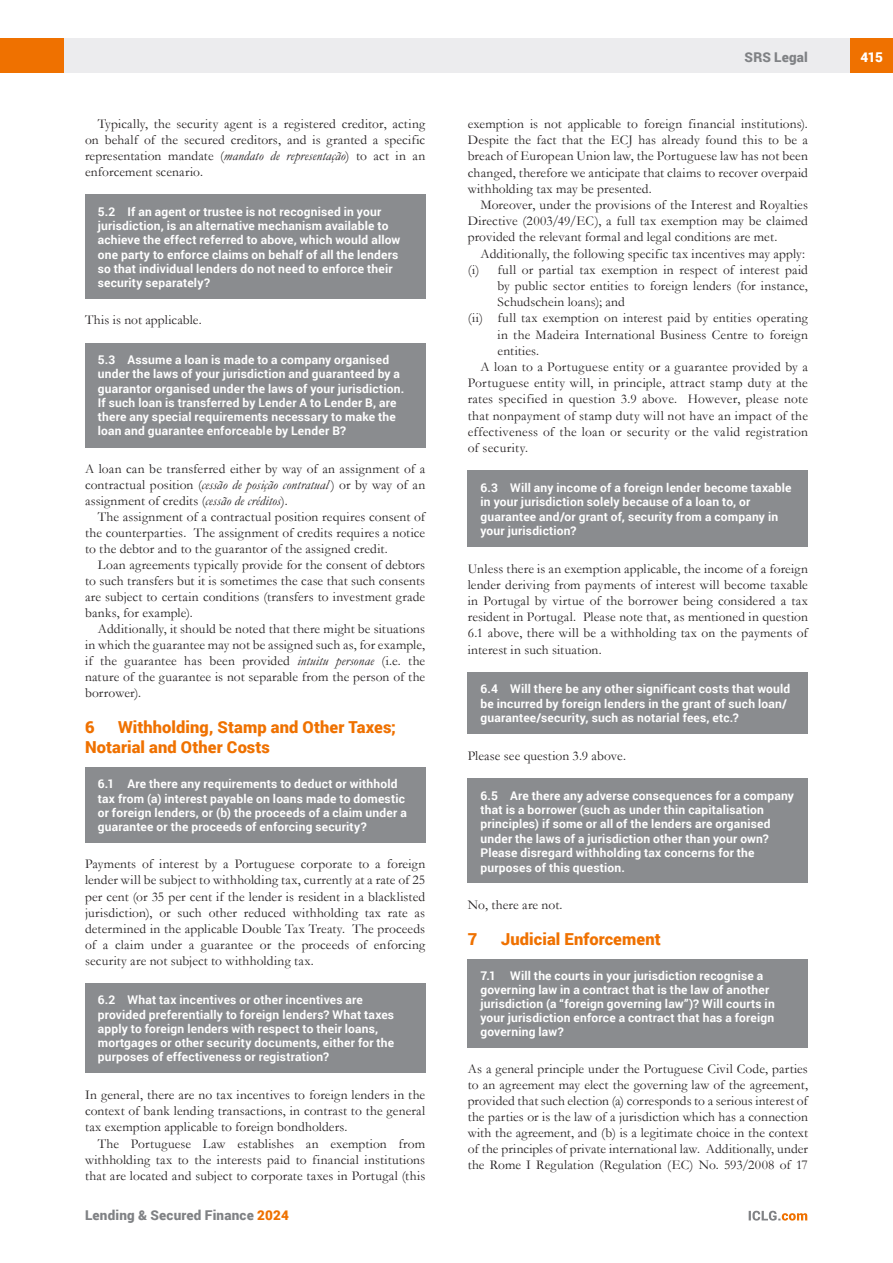
<style>
.page{position:relative;width:893px;height:1263px;background:#fff}
.page>*{position:absolute;margin:0;border:0;box-sizing:border-box;transform-origin:0 0}
.t1{font:900 16.5px/19.6px "Roboto";letter-spacing:.005em;color:#ef7100}
.t2{font:13.5px/16px "Garamond";letter-spacing:.01em;color:#231f20;text-align:justify}
.t3{font:900 13.5px "Roboto";letter-spacing:.015em;color:#808285}
.t4{font:900 13.5px "Roboto";color:#fff}
.t5{font:700 12px/14.2px "Roboto";letter-spacing:.015em;color:#fff}
.s1{font-style:italic}
.s2{color:#ef7100}
</style>
<div class="page">
<div style="left:64px;top:38px;width:786px;height:34px;background:#ececee"></div>
<div style="left:850px;top:38px;width:43px;height:34px;background:#ef7100"></div>
<div style="left:0;top:38px;width:64px;height:34px;background:#ef7100"></div>
<svg style="left:749px;top:1211px;width:58px;height:9px"></svg>
<div style="left:468px;top:471px;width:340px;height:76px;background:#8a8c8f"></div>
<div style="left:468px;top:672px;width:340px;height:62px;background:#8a8c8f"></div>
<div style="left:468px;top:778px;width:340px;height:105px;background:#8a8c8f"></div>
<div style="left:468px;top:959px;width:340px;height:89px;background:#8a8c8f"></div>
<div style="left:85px;top:195px;width:340px;height:104px;background:#8a8c8f"></div>
<div style="left:85px;top:343px;width:340px;height:104px;background:#8a8c8f"></div>
<div style="left:85px;top:767px;width:340px;height:76px;background:#8a8c8f"></div>
<div style="left:85px;top:983px;width:340px;height:90px;background:#8a8c8f"></div>
<p class="t2" style="left:85px;top:115px;width:342px;text-indent:13px">Typically, the security agent is a registered creditor, acting on behalf of the secured creditors, and is granted a specific representation mandate (<span class="s1">mandato de representação</span>) to act in an enforcement scenario.</p>
<p class="t5" style="left:98px;top:204px;width:304px">5.2 If an agent or trustee is not recognised in your jurisdiction, is an alternative mechanism available to achieve the effect referred to above, which would allow one party to enforce claims on behalf of all the lenders so that individual lenders do not need to enforce their security separately?</p>
<p class="t2" style="left:85px;top:312px;width:118px">This is not applicable.</p>
<p class="t5" style="left:98px;top:352px;width:308px">5.3 Assume a loan is made to a company organised under the laws of your jurisdiction and guaranteed by a guarantor organised under the laws of your jurisdiction.<br>If such loan is transferred by Lender A to Lender B, are there any special requirements necessary to make the loan and guarantee enforceable by Lender B?</p>
<p class="t2" style="left:85px;top:460px;width:342px">A loan can be transferred either by way of an assignment of a contractual position (<span class="s1">cessão de posição contratual</span> ) or by way of an assignment of credits (<span class="s1">cessão de créditos</span>).</p>
<p class="t2" style="left:85px;top:508px;width:342px;text-indent:13px">The assignment of a contractual position requires consent of the counterparties. The assignment of credits requires a notice to the debtor and to the guarantor of the assigned credit.</p>
<p class="t2" style="left:85px;top:556px;width:342px;text-indent:13px">Loan agreements typically provide for the consent of debtors to such transfers but it is sometimes the case that such consents are subject to certain conditions (transfers to investment grade banks, for example).</p>
<p class="t2" style="left:85px;top:621px;width:342px;text-indent:13px">Additionally, it should be noted that there might be situations in which the guarantee may not be assigned such as, for example, if the guarantee has been provided <span class="s1">intuitu personae</span> (i.e. the nature of the guarantee is not separable from the person of the borrower).</p>
<p class="t1" style="left:85px;top:717px;width:11px">6</p>
<p class="t1" style="left:85px;top:717px;width:312px;text-indent:33px">Withholding, Stamp and Other Taxes;<br>Notarial and Other Costs</p>
<p class="t5" style="left:98px;top:776px;width:311px">6.1 Are there any requirements to deduct or withhold tax from (a) interest payable on loans made to domestic or foreign lenders, or (b) the proceeds of a claim under a guarantee or the proceeds of enforcing security?</p>
<p class="t2" style="left:85px;top:856px;width:342px">Payments of interest by a Portuguese corporate to a foreign lender will be subject to withholding tax, currently at a rate of 25 per cent (or 35 per cent if the lender is resident in a blacklisted jurisdiction), or such other reduced withholding tax rate as determined in the applicable Double Tax Treaty. The proceeds of a claim under a guarantee or the proceeds of enforcing security are not subject to withholding tax.</p>
<p class="t5" style="left:98px;top:992px;width:298px">6.2 What tax incentives or other incentives are provided preferentially to foreign lenders? What taxes apply to foreign lenders with respect to their loans, mortgages or other security documents, either for the purposes of effectiveness or registration?</p>
<p class="t2" style="left:85px;top:1086px;width:342px">In general, there are no tax incentives to foreign lenders in the context of bank lending transactions, in contrast to the general tax exemption applicable to foreign bondholders.</p>
<p class="t2" style="left:85px;top:1135px;width:342px;text-indent:13px">The Portuguese Law establishes an exemption from withholding tax to the interests paid to financial institutions that are located and subject to corporate taxes in Portugal (this</p>
<p class="t3" style="left:85px;top:1206px;width:205px">Lending &amp; Secured Finance <span class="s2">2024</span></p>
<p class="t3" style="left:745px;top:48px;width:65px">SRS Legal</p>
<p class="t4" style="left:860px;top:48px;width:24px">415</p>
<p class="t2" style="left:468px;top:115px;width:342px">exemption is not applicable to foreign financial institutions).<br>Despite the fact that the ECJ has already found this to be a breach of European Union law, the Portuguese law has not been changed, therefore we anticipate that claims to recover overpaid withholding tax may be presented.</p>
<p class="t2" style="left:468px;top:196px;width:342px;text-indent:13px">Moreover, under the provisions of the Interest and Royalties Directive (2003/49/EC), a full tax exemption may be claimed provided the relevant formal and legal conditions are met.</p>
<p class="t2" style="left:480px;top:245px;width:326px">Additionally, the following specific tax incentives may apply:</p>
<p class="t2" style="left:468px;top:261px;width:342px">(i) full or partial tax exemption in respect of interest paid</p>
<p class="t2" style="left:497px;top:277px;width:312px">by public sector entities to foreign lenders (for instance,</p>
<p class="t2" style="left:497px;top:293px;width:129px">Schudschein loans); and</p>
<p class="t2" style="left:468px;top:310px;width:342px">(ii) full tax exemption on interest paid by entities operating</p>
<p class="t2" style="left:497px;top:326px;width:312px">in the Madeira International Business Centre to foreign</p>
<p class="t2" style="left:497px;top:342px;width:43px">entities.</p>
<p class="t2" style="left:480px;top:358px;width:329px">A loan to a Portuguese entity or a guarantee provided by a</p>
<p class="t2" style="left:468px;top:374px;width:342px">Portuguese entity will, in principle, attract stamp duty at the</p>
<p class="t2" style="left:468px;top:391px;width:342px">rates specified in question 3.9 above. However, please note</p>
<p class="t2" style="left:468px;top:407px;width:342px">that nonpayment of stamp duty will not have an impact of the</p>
<p class="t2" style="left:468px;top:423px;width:342px">effectiveness of the loan or security or the valid registration</p>
<p class="t2" style="left:468px;top:439px;width:62px">of security.</p>
<p class="t5" style="left:480px;top:480px;width:313px">6.3 Will any income of a foreign lender become taxable in your jurisdiction solely because of a loan to, or guarantee and/or grant of, security from a company in your jurisdiction?</p>
<p class="t2" style="left:468px;top:560px;width:342px">Unless there is an exemption applicable, the income of a foreign lender deriving from payments of interest will become taxable in Portugal by virtue of the borrower being considered a tax resident in Portugal. Please note that, as mentioned in question 6.1 above, there will be a withholding tax on the payments of interest in such situation.</p>
<p class="t5" style="left:480px;top:681px;width:311px">6.4 Will there be any other significant costs that would be incurred by foreign lenders in the grant of such loan/ guarantee/security, such as notarial fees, etc.?</p>
<p class="t2" style="left:468px;top:747px;width:160px">Please see question 3.9 above.</p>
<p class="t5" style="left:480px;top:788px;width:315px">6.5 Are there any adverse consequences for a company that is a borrower (such as under thin capitalisation principles) if some or all of the lenders are organised under the laws of a jurisdiction other than your own?<br>Please disregard withholding tax concerns for the purposes of this question.</p>
<p class="t2" style="left:468px;top:896px;width:96px">No, there are not.</p>
<p class="t1" style="left:468px;top:929px;width:11px">7</p>
<p class="t1" style="left:501px;top:929px;width:161px">Judicial Enforcement</p>
<p class="t5" style="left:480px;top:968px;width:296px">7.1 Will the courts in your jurisdiction recognise a governing law in a contract that is the law of another jurisdiction (a “foreign governing law”)? Will courts in your jurisdiction enforce a contract that has a foreign governing law?</p>
<p class="t2" style="left:468px;top:1060px;width:342px">As a general principle under the Portuguese Civil Code, parties to an agreement may elect the governing law of the agreement, provided that such election (a) corresponds to a serious interest of the parties or is the law of a jurisdiction which has a connection with the agreement, and (b) is a legitimate choice in the context of the principles of private international law. Additionally, under the Rome I Regulation (Regulation (EC) No. 593/2008 of 17</p>
</div>
